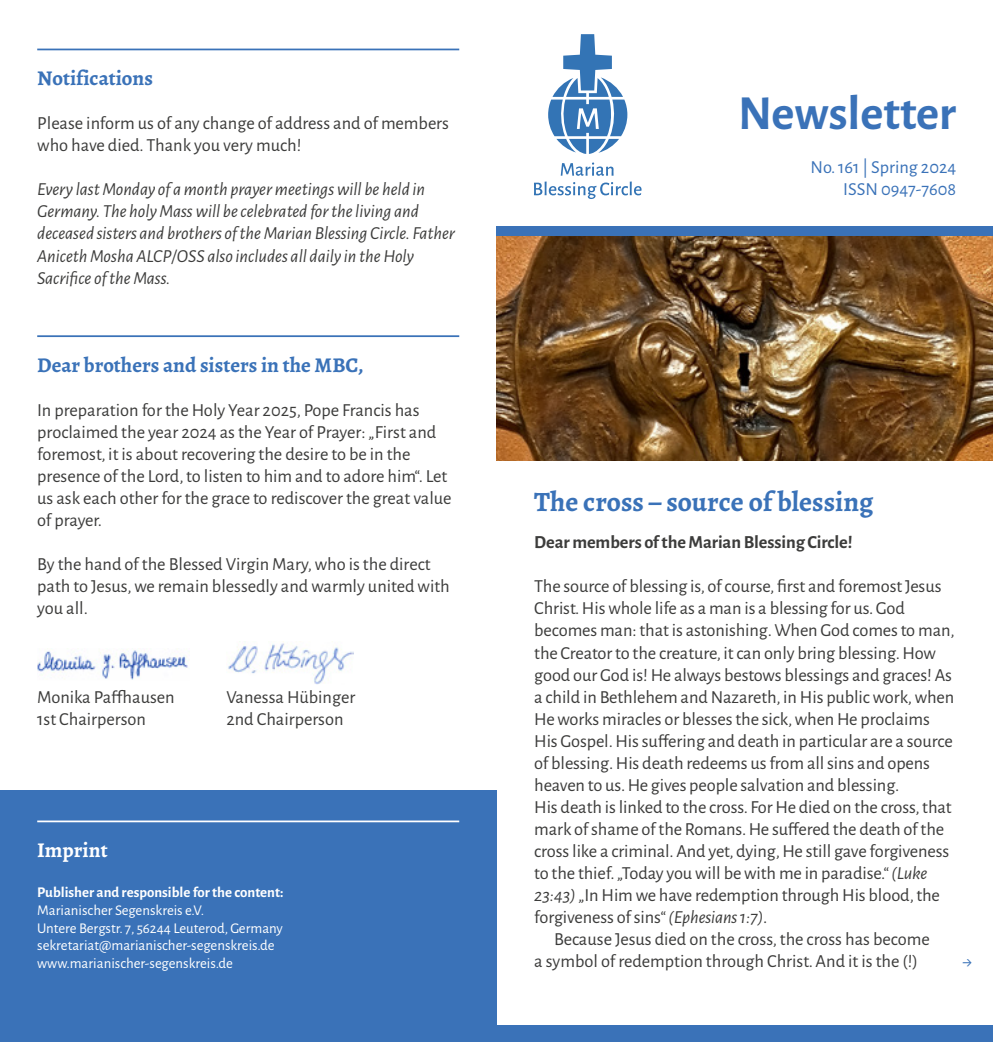
<style>
.page{position:relative;width:993px;height:1042px;background:#fff}
.page>*{position:absolute;margin:0;border:0;box-sizing:border-box;transform-origin:0 0}
.t1{font:700 49px "Alegreya Sans";color:#3a72b8}
.t2{font:700 28px "Alegreya";color:#3a72b8}
.t3{font:700 21px "Alegreya";color:#3a72b8}
.t4{font:700 21px "Alegreya";color:#fff}
.t5{font:18.38px/22.1px "Alegreya Sans";letter-spacing:-.005em;color:#3c3c3b}
.t6{font:italic 18.38px/22.1px "Alegreya Sans";color:#3c3c3b}
.t7{font:700 18.38px "Alegreya Sans";letter-spacing:-.005em;color:#3c3c3b}
.t8{font:18.38px/22.1px "Alegreya Sans";color:#3a72b8;text-align:right}
.t9{font:14.88px/17.8px "Alegreya Sans";color:#fff}
.t10{font:700 14.88px "Alegreya Sans";color:#fff}
.s1{font-style:italic}
</style>
<div class="page">
<div style="left:0;top:1026px;width:992px;height:16px;background:#3a72b8"></div>
<div style="left:0;top:791px;width:496px;height:251px;background:#3a72b8"></div>
<img style="left:496px;top:236px;width:496px;height:224px">
<svg style="left:534px;top:162px;width:107px;height:37px"></svg>
<svg style="left:548px;top:35px;width:79px;height:119px"></svg>
<div style="left:496px;top:226px;width:496px;height:10px;background:#3a72b8"></div>
<hr style="left:37px;top:820px;width:422px;height:2px;background:#fff">
<hr style="left:37px;top:49px;width:422px;height:1px;background:#3a72b8">
<hr style="left:37px;top:335px;width:422px;height:2px;background:#3a72b8">
<img style="left:37px;top:648px;width:152px;height:32px">
<img style="left:228px;top:641px;width:125px;height:43px">
<p class="t3" style="left:37px;top:65px;width:117px">Notifications</p>
<p class="t5" style="left:37px;top:111px;width:413px">Please inform us of any change of address and of members who have died. Thank you very much!</p>
<p class="t6" style="left:37px;top:178px;width:419px">Every last Monday of a month prayer meetings will be held in Germany. The holy Mass will be celebrated for the living and deceased sisters and brothers of the Marian Blessing Circle. Father Aniceth Mosha ALCP/OSS also includes all daily in the Holy Sacrifice of the Mass.</p>
<p class="t3" style="left:37px;top:351px;width:328px">Dear brothers and sisters in the MBC,</p>
<p class="t5" style="left:37px;top:398px;width:415px">In preparation for the Holy Year 2025, Pope Francis has proclaimed the year 2024 as the Year of Prayer: „First and foremost, it is about recovering the desire to be in the presence of the Lord, to listen to him and to adore him“. Let us ask each other for the grace to rediscover the great value of prayer.</p>
<p class="t5" style="left:37px;top:552px;width:414px">By the hand of the Blessed Virgin Mary, who is the direct path to Jesus, we remain blessedly and warmly united with you all.</p>
<p class="t5" style="left:37px;top:685px;width:139px">Monika Paffhausen</p>
<p class="t5" style="left:226px;top:685px;width:130px">Vanessa Hübinger</p>
<p class="t5" style="left:37px;top:707px;width:110px">1st Chairperson</p>
<p class="t5" style="left:226px;top:707px;width:119px">2nd Chairperson</p>
<p class="t4" style="left:37px;top:836px;width:72px">Imprint</p>
<p class="t10" style="left:37px;top:881px;width:248px">Publisher and responsible for the content:</p>
<p class="t9" style="left:37px;top:900px;width:247px">Marianischer Segenskreis e.V.<br>Untere Bergstr. 7, 56244 Leuterod, Germany sekretariat@marianischer-segenskreis.de www.marianischer-segenskreis.de</p>
<h1 class="t1" style="left:737px;top:78px;width:219px">Newsletter</h1>
<p class="t8" style="left:810px;top:155px;width:147px">No. 161 | Spring 2024<br>ISSN 0947-7608</p>
<h2 class="t2" style="left:534px;top:483px;width:341px">The cross – source of blessing</h2>
<p class="t7" style="left:534px;top:529px;width:320px">Dear members of the Marian Blessing Circle!</p>
<p class="t5" style="left:534px;top:574px;width:422px">The source of blessing is, of course, first and foremost Jesus Christ. His whole life as a man is a blessing for us. God becomes man: that is astonishing. When God comes to man, the Creator to the creature, it can only bring blessing. How good our God is! He always bestows blessings and graces! As a child in Bethlehem and Nazareth, in His public work, when He works miracles or blesses the sick, when He proclaims His Gospel. His suffering and death in particular are a source of blessing. His death redeems us from all sins and opens heaven to us. He gives people salvation and blessing.<br>His death is linked to the cross. For He died on the cross, that mark of shame of the Romans. He suffered the death of the cross like a criminal. And yet, dying, He still gave forgiveness to the thief. „Today you will be with me in paradise.“ <span class="s1">(Luke 23:43)</span> „In Him we have redemption through His blood, the forgiveness of sins“ <span class="s1">(Ephesians 1:7)</span>.</p>
<p class="t5" style="left:534px;top:927px;width:397px;text-indent:20px">Because Jesus died on the cross, the cross has become a symbol of redemption through Christ. And it is the (!)</p>
<p class="t8" style="left:962px;top:949px;width:11px">→</p>
</div>
